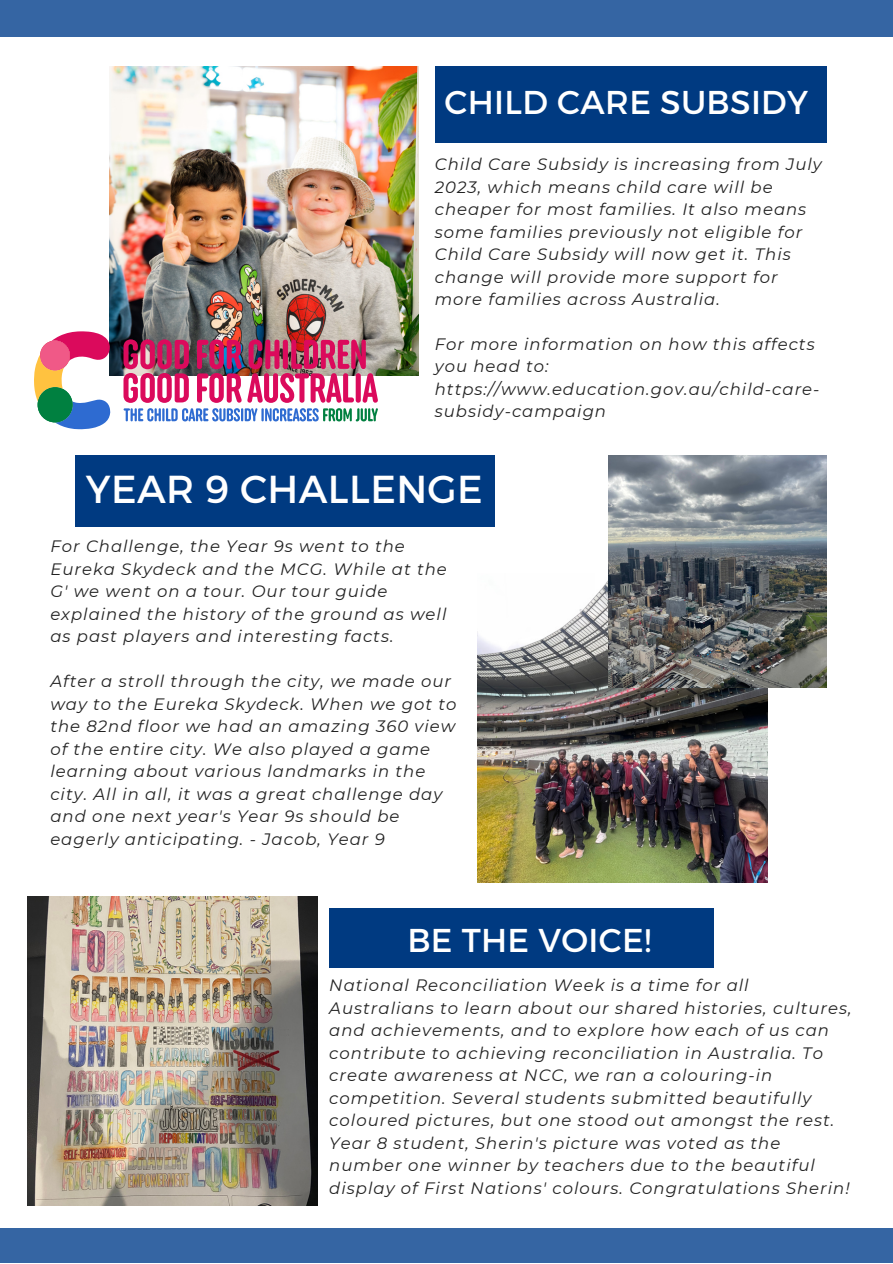
<style>
.page{position:relative;width:893px;height:1264px;background:#fff}
.page>*{position:absolute;margin:0;border:0;box-sizing:border-box;transform-origin:0 0}
.t1{font:39px "Montserrat";letter-spacing:.01em;color:#fff}
.t2{font:33px "Montserrat";letter-spacing:.01em;color:#fff}
.t3{font:italic 16.5px/22.5px "Montserrat";letter-spacing:.06em;color:#222}
</style>
<div class="page">
<div style="left:0;top:1228px;width:892px;height:34px;background:#3565a3"></div>
<div style="left:0;top:0;width:892px;height:37px;background:#3565a3"></div>
<img style="left:109px;top:67px;width:309px;height:308px">
<div style="left:435px;top:67px;width:391px;height:75px;background:#003a81"></div>
<img style="left:28px;top:896px;width:290px;height:309px">
<div style="left:329px;top:908px;width:384px;height:59px;background:#003a81"></div>
<img style="left:477px;top:580px;width:290px;height:302px">
<img style="left:608px;top:455px;width:218px;height:233px">
<div style="left:75px;top:455px;width:419px;height:71px;background:#003a81"></div>
<img style="left:123px;top:339px;width:255px;height:82px">
<svg style="left:34px;top:331px;width:76px;height:98px"></svg>
<div style="left:38px;top:387px;width:35px;height:35px;background:#008040;border-radius:50%"></div>
<div style="left:40px;top:340px;width:30px;height:30px;background:#f05987;border-radius:50%"></div>
<p class="t2" style="left:444px;top:81px;width:365px">CHILD CARE SUBSIDY</p>
<p class="t3" style="left:435px;top:153px;width:388px">Child Care Subsidy is increasing from July 2023, which means child care will be cheaper for most families. It also means some families previously not eligible for Child Care Subsidy will now get it. This change will provide more support for more families across Australia.</p>
<p class="t3" style="left:435px;top:333px;width:386px">For more information on how this affects you head to: https://www.education.gov.au/child-care&shy;subsidy-campaign</p>
<p class="t1" style="left:86px;top:464px;width:398px">YEAR 9 CHALLENGE</p>
<p class="t3" style="left:50px;top:535px;width:398px">For Challenge, the Year 9s went to the Eureka Skydeck and the MCG. While at the G' we went on a tour. Our tour guide explained the history of the ground as well as past players and interesting facts.</p>
<p class="t3" style="left:50px;top:670px;width:407px">After a stroll through the city, we made our way to the Eureka Skydeck. When we got to the 82nd floor we had an amazing 360 view of the entire city. We also played a game learning about various landmarks in the city. All in all, it was a great challenge day and one next year's Year 9s should be eagerly anticipating. - Jacob, Year 9</p>
<p class="t2" style="left:407px;top:918px;width:245px">BE THE VOICE!</p>
<p class="t3" style="left:329px;top:974px;width:524px">National Reconciliation Week is a time for all Australians to learn about our shared histories, cultures, and achievements, and to explore how each of us can contribute to achieving reconciliation in Australia. To create awareness at NCC, we ran a colouring-in competition. Several students submitted beautifully coloured pictures, but one stood out amongst the rest.<br>Year 8 student, Sherin's picture was voted as the number one winner by teachers due to the beautiful display of First Nations' colours. Congratulations Sherin!</p>
</div>
